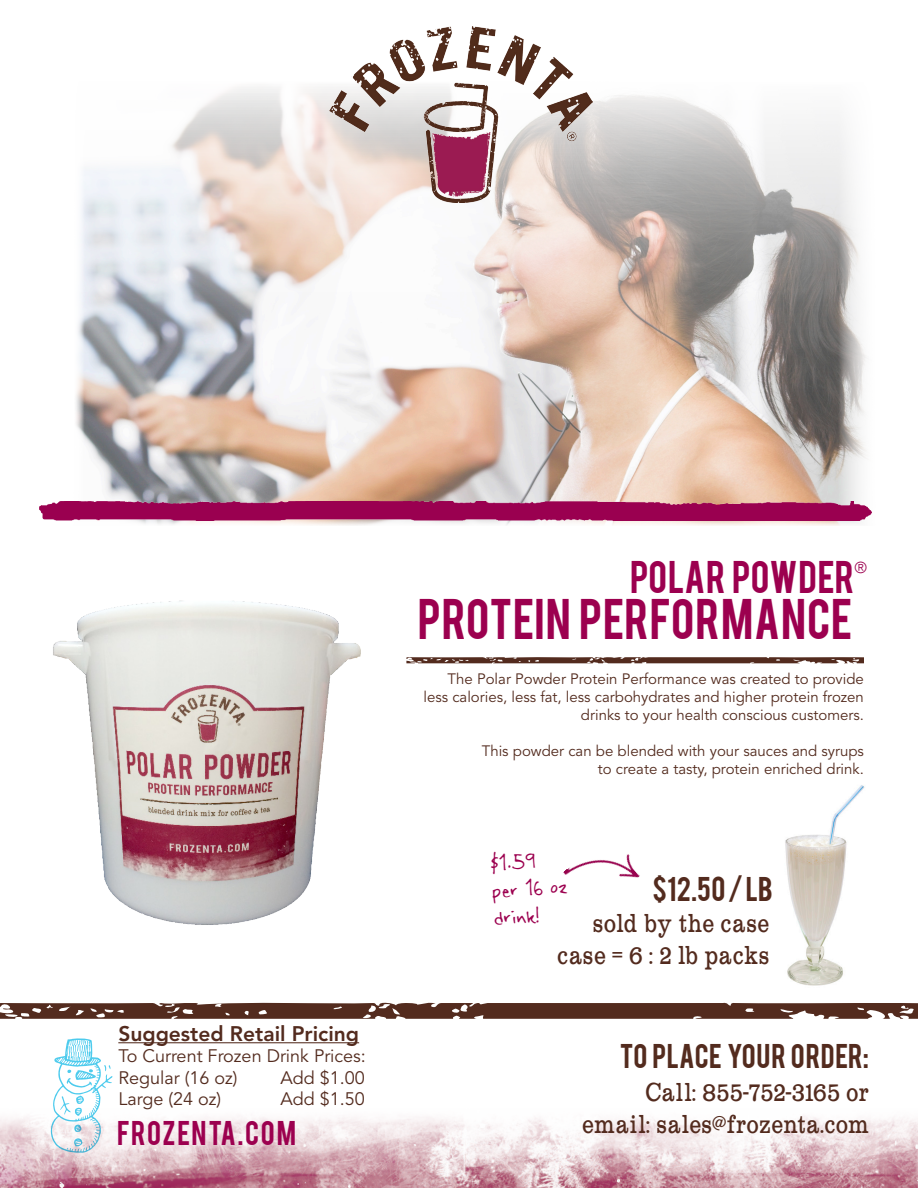
<style>
.page{position:relative;width:918px;height:1188px;background:#fff}
.page>*{position:absolute;margin:0;border:0;box-sizing:border-box;transform-origin:0 0}
.t1{font:45px "Bebas";letter-spacing:.015em;color:#9c004f}
.t2{font:36px "Bebas";color:#9c004f}
.t3{font:27px "Roundslab Serif";color:#532b1e}
.t4{font:27px "Roundslab Serif";letter-spacing:.02em;color:#532b1e}
.t5{font:27px "Bebas";letter-spacing:.02em;color:#532b1e}
.t6{font:27px "Rabiohead";color:#9c004f}
.t7{font:27px "Bebas";letter-spacing:.05em;color:#9c004f}
.t8{font:800 21px "Avenir LT Std";color:#532b1e}
.t9{font:18px "Avenir LT Std";color:#532b1e}
.t10{font:300 15.75px "Avenir LT Std";color:#9c004f}
.t11{font:15px/18px "Avenir LT Std";color:#532b1e;text-align:right}
</style>
<div class="page">
<img style="left:0;top:1116px;width:918px;height:72px">
<img style="left:72px;top:87px;width:795px;height:439px">
<img style="left:330px;top:27px;width:262px;height:176px">
<svg style="left:406px;top:657px;width:458px;height:6px;background:#684539"></svg>
<img style="left:39px;top:501px;width:833px;height:19px">
<img style="left:53px;top:600px;width:308px;height:325px">
<svg style="left:0;top:1002px;width:918px;height:17px;background:#6e4c41"></svg>
<img style="left:785px;top:785px;width:80px;height:201px">
<img style="left:563px;top:854px;width:77px;height:24px">
<svg style="left:51px;top:1038px;width:61px;height:115px"></svg>
<hr style="left:118px;top:1042px;width:241px;height:1px;background:#532b1e">
<p class="t8" style="left:118px;top:1021px;width:242px">Suggested Retail Pricing</p>
<p class="t9" style="left:118px;top:1046px;width:249px">To Current Frozen Drink Prices:</p>
<p class="t9" style="left:118px;top:1067px;width:121px">Regular (16 oz)</p>
<p class="t9" style="left:280px;top:1067px;width:86px">Add $1.00</p>
<p class="t9" style="left:118px;top:1089px;width:104px">Large (24 oz)</p>
<p class="t9" style="left:280px;top:1089px;width:86px">Add $1.50</p>
<p class="t7" style="left:117px;top:1113px;width:181px">FROZENTA.COM</p>
<p class="t2" style="left:630px;top:551px;width:226px">POLAR POWDER</p>
<p class="t10" style="left:854px;top:559px;width:14px">®</p>
<p class="t1" style="left:418px;top:586px;width:436px">PROTEIN PERFORMANCE</p>
<p class="t11" style="left:448px;top:670px;width:418px">The Polar Powder Protein Performance was created to provide</p>
<p class="t11" style="left:423px;top:688px;width:442px">less calories, less fat, less carbohydrates and higher protein frozen drinks to your health conscious customers.</p>
<p class="t11" style="left:482px;top:742px;width:384px">This powder can be blended with your sauces and syrups</p>
<p class="t11" style="left:598px;top:760px;width:268px">to create a tasty, protein enriched drink.</p>
<p class="t6" style="left:490px;top:846px;width:47px;rotate:-3deg">$1.59</p>
<p class="t6" style="left:491px;top:873px;width:77px;rotate:-3deg">per 16 oz</p>
<p class="t6" style="left:492px;top:900px;width:48px;rotate:-3deg">drink!</p>
<p class="t5" style="left:653px;top:869px;width:122px">$12.50 / LB</p>
<p class="t4" style="left:593px;top:907px;width:178px">sold by the case</p>
<p class="t4" style="left:557px;top:939px;width:214px">case = 6 : 2 lb packs</p>
<p class="t5" style="left:620px;top:1037px;width:251px">TO PLACE YOUR ORDER:</p>
<p class="t3" style="left:646px;top:1076px;width:225px">Call: 855-752-3165 or</p>
<p class="t3" style="left:582px;top:1108px;width:288px">email: sales@frozenta.com</p>
</div>
